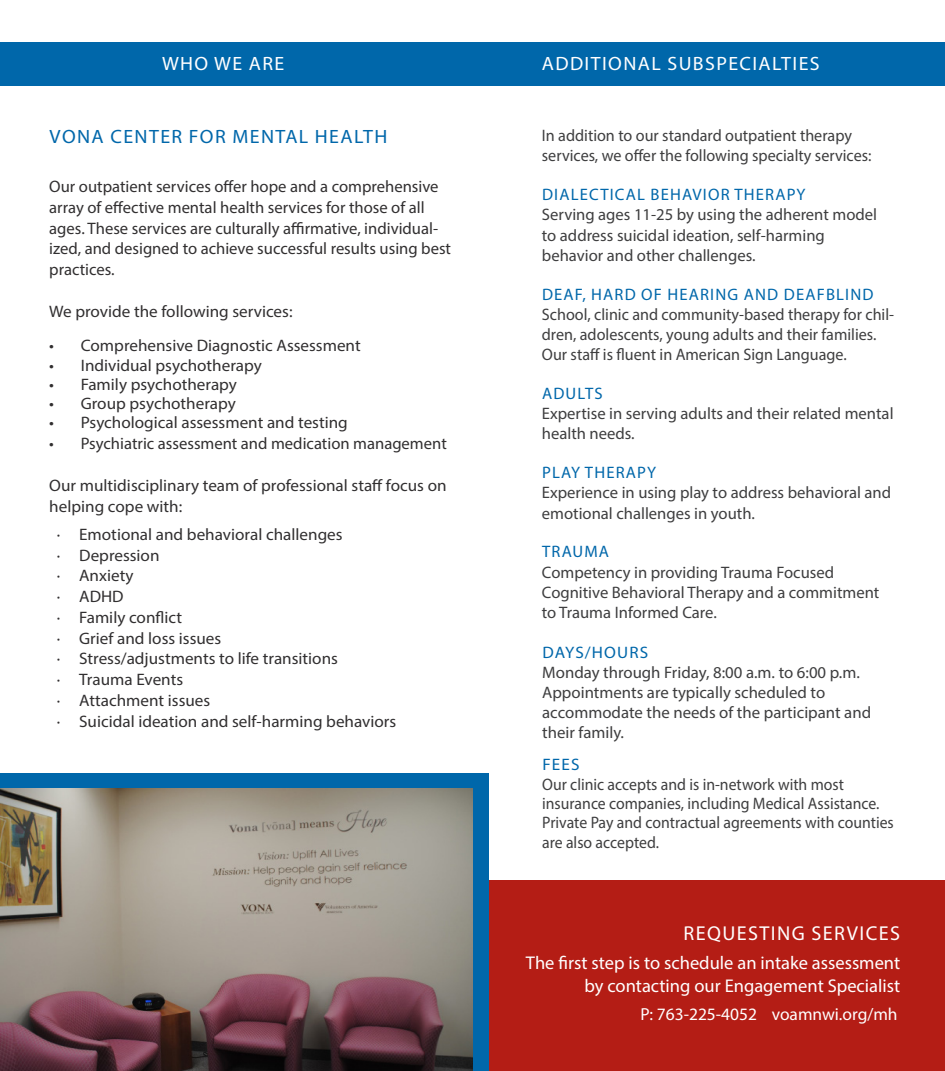
<style>
.page{position:relative;width:945px;height:1071px;background:#fff}
.page>*{position:absolute;margin:0;border:0;box-sizing:border-box;transform-origin:0 0}
.t1{font:20.12px "Myriad Pro";letter-spacing:.07em;color:#fff}
.t2{font:19.25px "Myriad Pro";letter-spacing:.07em;color:#fff}
.t3{font:19.25px "Myriad Pro";letter-spacing:.07em;color:#0067aa}
.t4{font:18.55px/22.2px "Myriad Pro";color:#fff;text-align:right}
.t5{font:17.5px "Myriad Pro";color:#fff}
.t6{font:16.62px/20.1px "Myriad Pro";color:#3e3e3f}
.t7{font:16.62px/20.8px "Myriad Pro";color:#312f30}
.t8{font:16.62px/19.2px "Myriad Pro";color:#3e3e3f;scale:.95 1}
.s1{color:#0067aa}
</style>
<div class="page">
<div style="left:0;top:42px;width:464px;height:43px;background:#0067aa"></div>
<div style="left:460px;top:42px;width:485px;height:43px;background:#0067aa"></div>
<div style="left:462px;top:880px;width:483px;height:191px;background:#b41d15"></div>
<div style="left:0;top:774px;width:488px;height:297px;background:#0067aa"></div>
<img style="left:0;top:789px;width:472px;height:282px">
<p class="t2" style="left:162px;top:52px;width:124px">WHO WE ARE</p>
<p class="t2" style="left:542px;top:52px;width:279px">ADDITIONAL SUBSPECIALTIES</p>
<p class="t3" style="left:50px;top:125px;width:339px">VONA CENTER FOR MENTAL HEALTH</p>
<p class="t7" style="left:49px;top:176px;width:403px">Our outpatient services offer hope and a comprehensive array of effective mental health services for those of all ages. These services are culturally affirmative, individual&shy;ized, and designed to achieve successful results using best practices.</p>
<p class="t7" style="left:49px;top:300px;width:245px">We provide the following services:</p>
<p class="t7" style="left:49px;top:335px;width:313px">• Comprehensive Diagnostic Assessment</p>
<p class="t7" style="left:49px;top:354px;width:214px">• Individual psychotherapy</p>
<p class="t7" style="left:49px;top:374px;width:189px">• Family psychotherapy</p>
<p class="t7" style="left:49px;top:393px;width:188px">• Group psychotherapy</p>
<p class="t7" style="left:49px;top:412px;width:300px">• Psychological assessment and testing</p>
<p class="t7" style="left:49px;top:433px;width:399px">• Psychiatric assessment and medication management</p>
<p class="t7" style="left:49px;top:475px;width:399px">Our multidisciplinary team of professional staff focus on helping cope with:</p>
<p class="t7" style="left:57px;top:524px;width:287px">· Emotional and behavioral challenges</p>
<p class="t7" style="left:57px;top:544px;width:104px">· Depression</p>
<p class="t7" style="left:57px;top:565px;width:78px">· Anxiety</p>
<p class="t7" style="left:57px;top:586px;width:68px">· ADHD</p>
<p class="t7" style="left:57px;top:607px;width:127px">· Family conflict</p>
<p class="t7" style="left:57px;top:627px;width:166px">· Grief and loss issues</p>
<p class="t7" style="left:57px;top:648px;width:283px">· Stress/adjustments to life transitions</p>
<p class="t7" style="left:57px;top:669px;width:128px">· Trauma Events</p>
<p class="t7" style="left:57px;top:690px;width:155px">· Attachment issues</p>
<p class="t7" style="left:57px;top:710px;width:341px">· Suicidal ideation and self-harming behaviors</p>
<p class="t6" style="left:542px;top:125px;width:331px">In addition to our standard outpatient therapy services, we offer the following specialty services:</p>
<p class="t6" style="left:542px;top:184px;width:337px"><span class="s1">DIALECTICAL BEHAVIOR THERAPY<br></span>Serving ages 11-25 by using the adherent model to address suicidal ideation, self-harming behavior and other challenges.</p>
<p class="t6" style="left:542px;top:284px;width:354px"><span class="s1">DEAF, HARD OF HEARING AND DEAFBLIND </span>School, clinic and community-based therapy for chil&shy;dren, adolescents, young adults and their families.<br>Our staff is fluent in American Sign Language.</p>
<p class="t6" style="left:542px;top:383px;width:353px"><span class="s1">ADULTS<br></span>Expertise in serving adults and their related mental health needs.</p>
<p class="t6" style="left:542px;top:462px;width:351px"><span class="s1">PLAY THERAPY<br></span>Experience in using play to address behavioral and emotional challenges in youth.</p>
<p class="t6" style="left:542px;top:542px;width:339px"><span class="s1">TRAUMA<br></span>Competency in providing Trauma Focused<br>Cognitive Behavioral Therapy and a commitment to Trauma Informed Care.</p>
<p class="t6" style="left:542px;top:642px;width:330px"><span class="s1">DAYS/HOURS<br></span>Monday through Friday, 8:00 a.m. to 6:00 p.m.<br>Appointments are typically scheduled to accommodate the needs of the participant and their family.</p>
<p class="t8" style="left:542px;top:755px;width:372px"><span class="s1">FEES<br></span>Our clinic accepts and is in-network with most insurance companies, including Medical Assistance.<br>Private Pay and contractual agreements with counties are also accepted.</p>
<p class="t1" style="left:683px;top:920px;width:218px">REQUESTING SERVICES</p>
<p class="t4" style="left:526px;top:952px;width:376px">The first step is to schedule an intake assessment by contacting our Engagement Specialist</p>
<p class="t5" style="left:641px;top:1004px;width:259px">P: 763-225-4052 voamnwi.org/mh</p>
</div>
